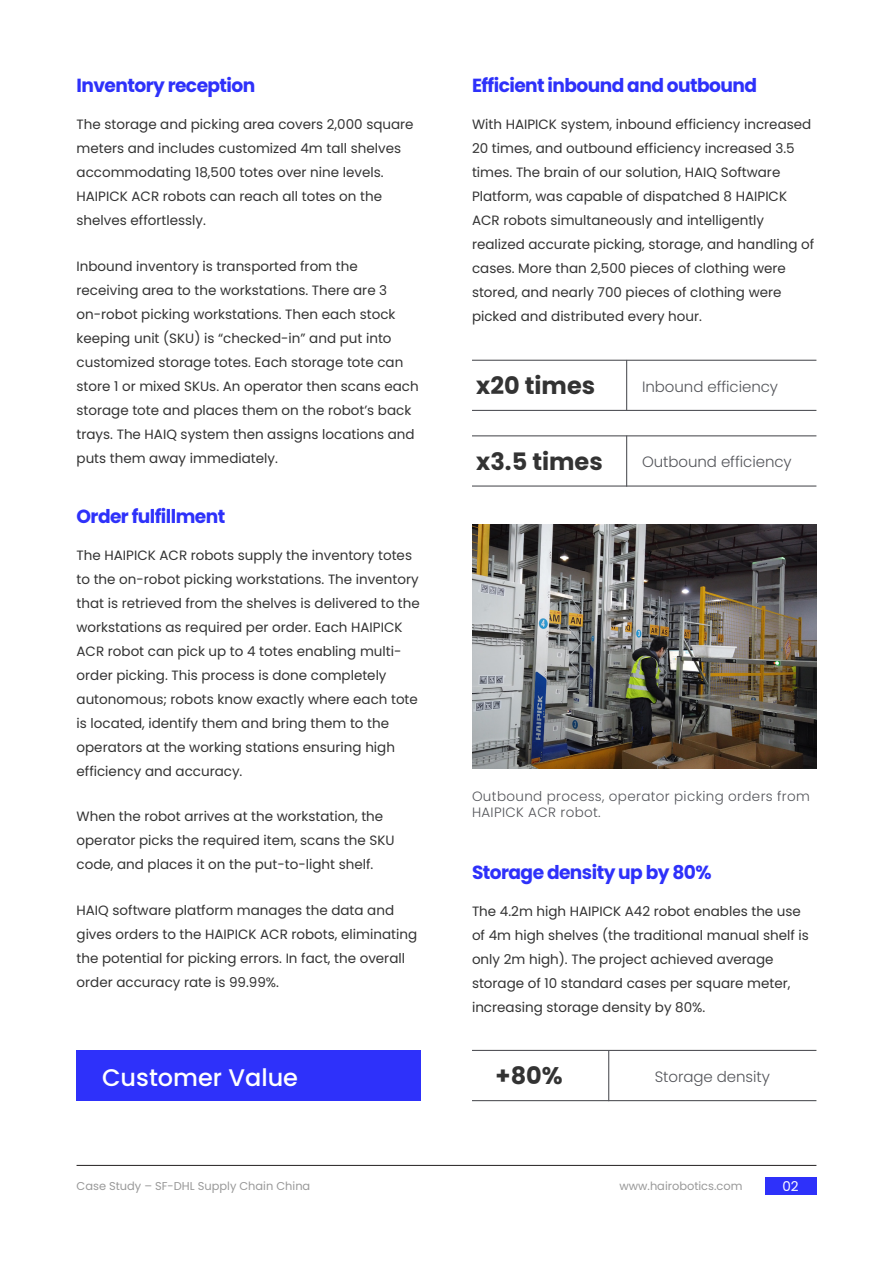
<style>
.page{position:relative;width:893px;height:1263px;background:#fff}
.page>*{position:absolute;margin:0;border:0;box-sizing:border-box;transform-origin:0 0}
.t1{font:700 24px "Poppins";color:#333}
.t2{font:500 24px "Poppins";color:#fff}
.t3{font:700 18.9px "Poppins";letter-spacing:-.03em;color:#2e31fa}
.t4{font:300 15px "Poppins";letter-spacing:-.005em;color:#54555a}
.t5{font:13.5px/24px "Poppins";color:#333}
.t6{font:300 13.5px/16.2px "Poppins";letter-spacing:.025em;color:#54555a}
.t7{font:13.5px "Poppins";color:#fff}
.t8{font:11.4px "Poppins";color:#999}
</style>
<div class="page">
<hr style="left:472px;top:1050px;width:344px;height:1px;background:#54555a">
<hr style="left:472px;top:1100px;width:344px;height:1px;background:#54555a">
<hr style="left:608px;top:1050px;width:1px;height:51px;background:#54555a">
<hr style="left:472px;top:360px;width:344px;height:1px;background:#54555a">
<hr style="left:472px;top:410px;width:344px;height:1px;background:#54555a">
<hr style="left:626px;top:360px;width:1px;height:51px;background:#54555a">
<hr style="left:472px;top:435px;width:344px;height:1px;background:#54555a">
<hr style="left:472px;top:485px;width:344px;height:2px;background:#54555a">
<hr style="left:626px;top:436px;width:1px;height:51px;background:#54555a">
<div style="left:765px;top:1177px;width:51px;height:17px;background:#2e31fa"></div>
<hr style="left:77px;top:1165px;width:739px;height:1px;background:#231f20">
<div style="left:77px;top:1050px;width:344px;height:51px;background:#2e31fa"></div>
<img style="left:472px;top:525px;width:344px;height:243px">
<p class="t3" style="left:77px;top:75px;width:180px">Inventory reception</p>
<p class="t5" style="left:77px;top:113px;width:339px">The storage and picking area covers 2,000 square meters and includes customized 4m tall shelves accommodating 18,500 totes over nine levels.<br>HAIPICK ACR robots can reach all totes on the shelves effortlessly.</p>
<p class="t5" style="left:77px;top:254px;width:344px">Inbound inventory is transported from the receiving area to the workstations. There are 3 on-robot picking workstations. Then each stock keeping unit (SKU) is “checked-in” and put into customized storage totes. Each storage tote can store 1 or mixed SKUs. An operator then scans each storage tote and places them on the robot’s back trays. The HAIQ system then assigns locations and puts them away immediately.</p>
<p class="t3" style="left:77px;top:505px;width:150px">Order fulfillment</p>
<p class="t5" style="left:77px;top:543px;width:345px">The HAIPICK ACR robots supply the inventory totes to the on-robot picking workstations. The inventory that is retrieved from the shelves is delivered to the workstations as required per order. Each HAIPICK ACR robot can pick up to 4 totes enabling multi&shy;order picking. This process is done completely autonomous; robots know exactly where each tote is located, identify them and bring them to the operators at the working stations ensuring high efficiency and accuracy.</p>
<p class="t5" style="left:77px;top:805px;width:319px">When the robot arrives at the workstation, the operator picks the required item, scans the SKU code, and places it on the put-to-light shelf.</p>
<p class="t5" style="left:77px;top:898px;width:342px">HAIQ software platform manages the data and gives orders to the HAIPICK ACR robots, eliminating the potential for picking errors. In fact, the overall order accuracy rate is 99.99%.</p>
<p class="t2" style="left:102px;top:1064px;width:198px">Customer Value</p>
<p class="t3" style="left:472px;top:75px;width:286px">Efficient inbound and outbound</p>
<p class="t5" style="left:472px;top:113px;width:344px">With HAIPICK system, inbound efficiency increased 20 times, and outbound efficiency increased 3.5 times. The brain of our solution, HAIQ Software Platform, was capable of dispatched 8 HAIPICK ACR robots simultaneously and intelligently realized accurate picking, storage, and handling of cases. More than 2,500 pieces of clothing were stored, and nearly 700 pieces of clothing were picked and distributed every hour.</p>
<p class="t1" style="left:476px;top:372px;width:120px">x20 times</p>
<p class="t4" style="left:642px;top:378px;width:137px">Inbound efficiency</p>
<p class="t1" style="left:476px;top:447px;width:128px">x3.5 times</p>
<p class="t4" style="left:642px;top:453px;width:151px">Outbound efficiency</p>
<p class="t6" style="left:472px;top:788px;width:339px">Outbound process, operator picking orders from<br>HAIPICK ACR robot.</p>
<p class="t3" style="left:472px;top:861px;width:241px">Storage density up by 80%</p>
<p class="t5" style="left:472px;top:899px;width:338px">The 4.2m high HAIPICK A42 robot enables the use of 4m high shelves (the traditional manual shelf is only 2m high). The project achieved average storage of 10 standard cases per square meter, increasing storage density by 80%.</p>
<p class="t1" style="left:496px;top:1062px;width:69px">+80%</p>
<p class="t4" style="left:655px;top:1068px;width:117px">Storage density</p>
<p class="t8" style="left:77px;top:1179px;width:235px">Case Study – SF-DHL Supply Chain China</p>
<p class="t8" style="left:620px;top:1179px;width:124px">www.hairobotics.com</p>
<p class="t7" style="left:782px;top:1178px;width:18px">02</p>
</div>
